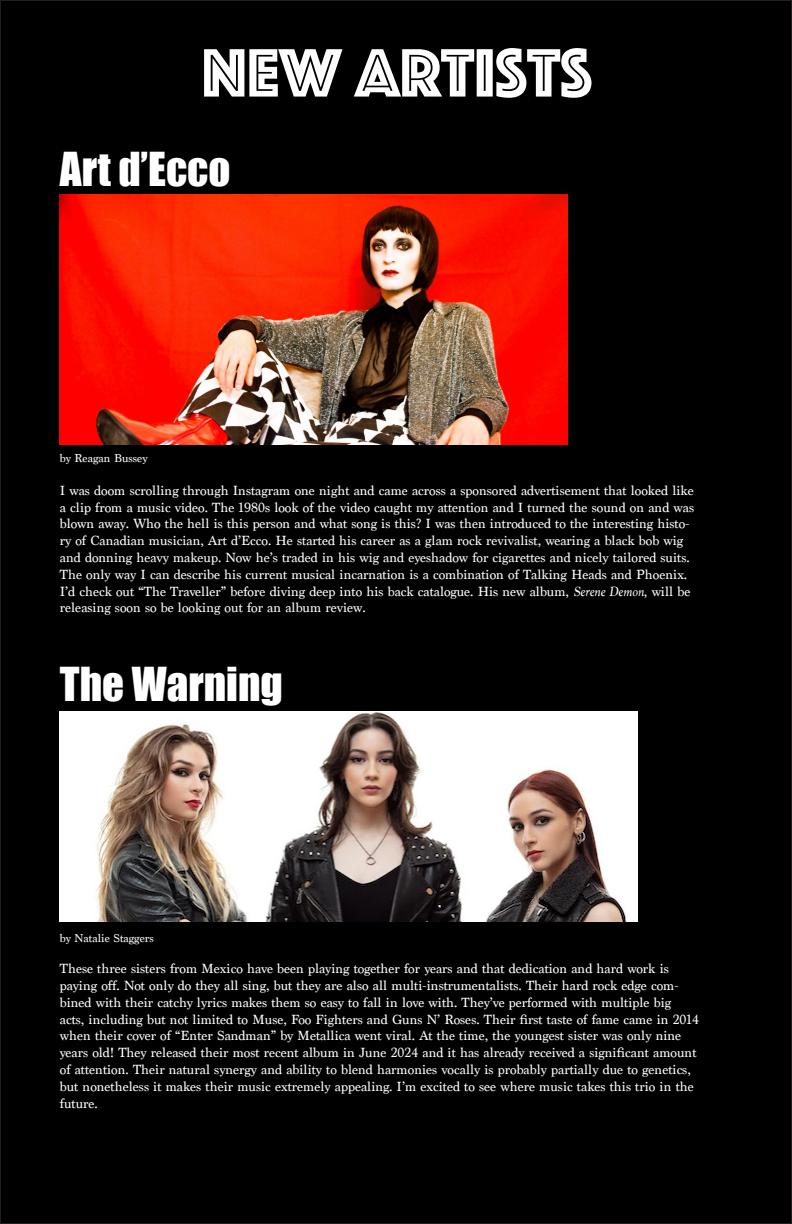
<style>
.page{position:relative;width:792px;height:1224px;background:#fff}
.page>*{position:absolute;margin:0;border:0;box-sizing:border-box;transform-origin:0 0}
.t1{font:71px "Phosphate Inline";color:#fff}
.t2{font:43px "Impact";color:#fff}
.t3{font:14px/16.8px "Marion";color:#fff}
.t4{font:12px "Marion";color:#fff}
.s1{font-style:italic}
</style>
<div class="page">
<div style="left:0;top:1px;width:791px;height:1223px;background:#000"></div>
<img style="left:60px;top:194px;width:507px;height:251px">
<img style="left:60px;top:711px;width:577px;height:211px">
<p class="t1" style="left:202px;top:22px;width:392px">NEW ARTISTS</p>
<p class="t2" style="left:60px;top:136px;width:172px">Art d’Ecco</p>
<p class="t4" style="left:60px;top:451px;width:89px">by Reagan Bussey</p>
<p class="t3" style="left:60px;top:482px;width:636px">I was doom scrolling through Instagram one night and came across a sponsored advertisement that looked like a clip from a music video. The 1980s look of the video caught my attention and I turned the sound on and was blown away. Who the hell is this person and what song is this? I was then introduced to the interesting histo&shy;ry of Canadian musician, Art d’Ecco. He started his career as a glam rock revivalist, wearing a black bob wig and donning heavy makeup. Now he’s traded in his wig and eyeshadow for cigarettes and nicely tailored suits.<br>The only way I can describe his current musical incarnation is a combination of Talking Heads and Phoenix.<br>I’d check out “The Traveller” before diving deep into his back catalogue. His new album, <span class="s1">Serene Demon</span>, will be releasing soon so be looking out for an album review.</p>
<p class="t2" style="left:60px;top:651px;width:225px">The Warning</p>
<p class="t4" style="left:60px;top:931px;width:95px">by Natalie Staggers</p>
<p class="t3" style="left:60px;top:960px;width:641px">These three sisters from Mexico have been playing together for years and that dedication and hard work is paying off. Not only do they all sing, but they are also all multi-instrumentalists. Their hard rock edge com&shy;bined with their catchy lyrics makes them so easy to fall in love with. They’ve performed with multiple big acts, including but not limited to Muse, Foo Fighters and Guns N’ Roses. Their first taste of fame came in 2014 when their cover of “Enter Sandman” by Metallica went viral. At the time, the youngest sister was only nine years old! They released their most recent album in June 2024 and it has already received a significant amount of attention. Their natural synergy and ability to blend harmonies vocally is probably partially due to genetics, but nonetheless it makes their music extremely appealing. I’m excited to see where music takes this trio in the future.</p>
</div>
